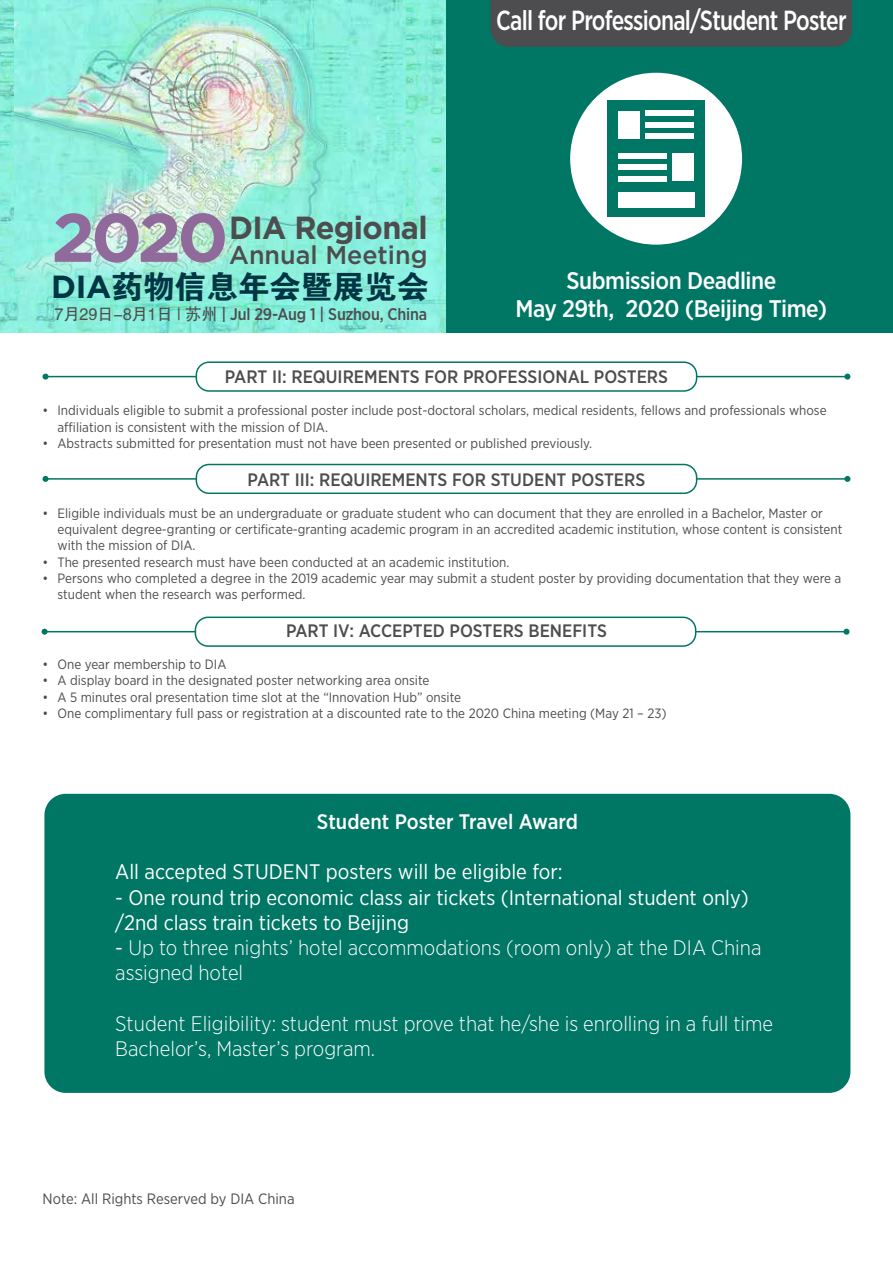
<style>
.page{position:relative;width:893px;height:1263px;background:#fff}
.page>*{position:absolute;margin:0;border:0;box-sizing:border-box;transform-origin:0 0}
.t1{font:700 31.95px "Gotham";letter-spacing:-.02em;color:#4d4d4f;scale:.96 1}
.t2{font:31.95px "FZDHTK GBK1 0";letter-spacing:-.01em;color:#003644}
.t3{font:500 27.6px "Gotham Narrow";letter-spacing:-.03em;color:#fff;scale:.87 1}
.t4{font:500 25.65px "Gotham";color:#4d4d4f}
.t5{font:500 24px/28.8px "Gotham Narrow";letter-spacing:-.02em;color:#fff;text-align:center}
.t6{font:300 21px/25.2px "Gotham Narrow";color:#fff}
.t7{font:21px/25.2px "Gotham Narrow";color:#fff}
.t8{font:500 21px "Gotham Narrow";letter-spacing:-.005em;color:#fff}
.t9{font:500 18px "Gotham Narrow";color:#4d4d4f}
.t10{font:500 16.8px "Gotham Narrow";letter-spacing:-.01em;color:#4d4d4f}
.t11{font:15px "Gotham Narrow";color:#4d4d4f}
.t12{font:13.5px/16.2px "Gotham Narrow";color:#4d4d4f}
.s1{font-size:68.4px;color:#8f6a9b}
.s2{font-family:"Gotham";font-weight:700}
.s3{font-family:"FZHTK GBK1 0";font-weight:400}
.s4{font-weight:400}
</style>
<div class="page">
<img style="left:0;top:0;width:446px;height:332px">
<img style="left:14px;top:0;width:391px;height:292px">
<div style="left:446px;top:0;width:447px;height:332px;background:#007665"></div>
<div style="left:570px;top:73px;width:172px;height:172px;background:#fff;border-radius:50%"></div>
<div style="left:607px;top:100px;width:98px;height:117px;background:#007665"></div>
<div style="left:618px;top:111px;width:22px;height:28px;background:#fff"></div>
<div style="left:672px;top:153px;width:22px;height:28px;background:#fff"></div>
<div style="left:618px;top:193px;width:76px;height:15px;background:#fff"></div>
<div style="left:645px;top:111px;width:49px;height:5px;background:#fff"></div>
<div style="left:645px;top:133px;width:49px;height:6px;background:#fff"></div>
<div style="left:645px;top:122px;width:49px;height:5px;background:#fff"></div>
<div style="left:618px;top:153px;width:49px;height:6px;background:#fff"></div>
<div style="left:618px;top:176px;width:49px;height:5px;background:#fff"></div>
<div style="left:618px;top:165px;width:49px;height:5px;background:#fff"></div>
<hr style="left:46px;top:376px;width:801px;height:1px;background:#007665">
<svg style="left:43px;top:374px;width:6px;height:6px"></svg>
<svg style="left:844px;top:374px;width:6px;height:6px"></svg>
<hr style="left:46px;top:478px;width:801px;height:2px;background:#007665">
<svg style="left:43px;top:476px;width:6px;height:6px"></svg>
<svg style="left:844px;top:476px;width:6px;height:6px"></svg>
<hr style="left:45px;top:631px;width:801px;height:1px;background:#007665">
<svg style="left:42px;top:629px;width:6px;height:6px"></svg>
<svg style="left:843px;top:629px;width:6px;height:6px"></svg>
<div style="left:196px;top:362px;width:501px;height:29px;background:#fff;border-radius:13px"></div>
<div style="left:196px;top:361px;width:501px;height:31px;border:2px solid #007665;border-radius:13px"></div>
<div style="left:196px;top:464px;width:501px;height:29px;background:#fff;border-radius:13px"></div>
<div style="left:196px;top:464px;width:501px;height:30px;border:2px solid #007665;border-radius:13px"></div>
<div style="left:195px;top:617px;width:501px;height:29px;background:#fff;border-radius:13px"></div>
<div style="left:195px;top:616px;width:501px;height:31px;border:2px solid #007665;border-radius:13px"></div>
<div style="left:44px;top:794px;width:806px;height:299px;background:#007665;border-radius:21px"></div>
<div style="left:491px;top:0;width:361px;height:47px;background:#4d4d4f"></div>
<h2 class="t3" style="left:496px;top:2px;width:405px">Call for Professional/Student Poster</h2>
<h1 class="t1" style="left:51px;top:206px;width:394px"><span class="s1">2020</span>DIA Regional</h1>
<h3 class="t4" style="left:229px;top:238px;width:200px">Annual Meeting</h3>
<h1 class="t2" style="left:51px;top:269px;width:379px"><span class="s2">DIA</span>药物信息年会暨展览会</h1>
<h3 class="t5" style="left:515px;top:265px;width:313px">Submission Deadline<br>May 29th, 2020 (Beijing Time)</h3>
<p class="t10" style="left:55px;top:304px;width:374px"><span class="s3">7月29日-8月1日 | 苏州</span> | Jul 29-Aug 1 | Suzhou, China</p>
<h3 class="t9" style="left:225px;top:365px;width:445px">PART II: REQUIREMENTS FOR PROFESSIONAL POSTERS</h3>
<p class="t12" style="left:58px;top:402px;width:771px;text-indent:-15px">• Individuals eligible to submit a professional poster include post-doctoral scholars, medical residents, fellows and professionals whose affiliation is consistent with the mission of DIA.</p>
<p class="t12" style="left:43px;top:435px;width:551px">• Abstracts submitted for presentation must not have been presented or published previously.</p>
<h3 class="t9" style="left:248px;top:468px;width:399px">PART III: REQUIREMENTS FOR STUDENT POSTERS</h3>
<p class="t12" style="left:58px;top:505px;width:786px;text-indent:-15px">• Eligible individuals must be an undergraduate or graduate student who can document that they are enrolled in a Bachelor, Master or equivalent degree-granting or certificate-granting academic program in an accredited academic institution, whose content is consistent with the mission of DIA.</p>
<p class="t12" style="left:43px;top:553px;width:469px">• The presented research must have been conducted at an academic institution.</p>
<p class="t12" style="left:58px;top:570px;width:785px;text-indent:-15px">• Persons who completed a degree in the 2019 academic year may submit a student poster by providing documentation that they were a student when the research was performed.</p>
<h3 class="t9" style="left:286px;top:619px;width:322px">PART IV: ACCEPTED POSTERS BENEFITS</h3>
<p class="t12" style="left:43px;top:656px;width:185px">• One year membership to DIA</p>
<p class="t12" style="left:43px;top:672px;width:388px">• A display board in the designated poster networking area onsite</p>
<p class="t12" style="left:43px;top:688px;width:420px">• A 5 minutes oral presentation time slot at the “Innovation Hub” onsite</p>
<p class="t12" style="left:43px;top:705px;width:625px">• One complimentary full pass or registration at a discounted rate to the 2020 China meeting (May 21 – 23)</p>
<h3 class="t8" style="left:317px;top:808px;width:262px">Student Poster Travel Award</h3>
<h3 class="t7" style="left:115px;top:859px;width:449px">All accepted STUDENT posters will be eligible for:</h3>
<h3 class="t7" style="left:115px;top:884px;width:635px">- One round trip economic class air tickets (International student only) /2nd class train tickets to Beijing</h3>
<h3 class="t6" style="left:115px;top:934px;width:648px"><span class="s4">-</span> Up to three nights’ hotel accommodations (room only) at the DIA China assigned hotel</h3>
<h3 class="t6" style="left:115px;top:1010px;width:659px">Student Eligibility: student must prove that he/she is enrolling in a full time<br>Bachelor’s, Master’s program.</h3>
<p class="t11" style="left:43px;top:1190px;width:254px">Note: All Rights Reserved by DIA China</p>
</div>
